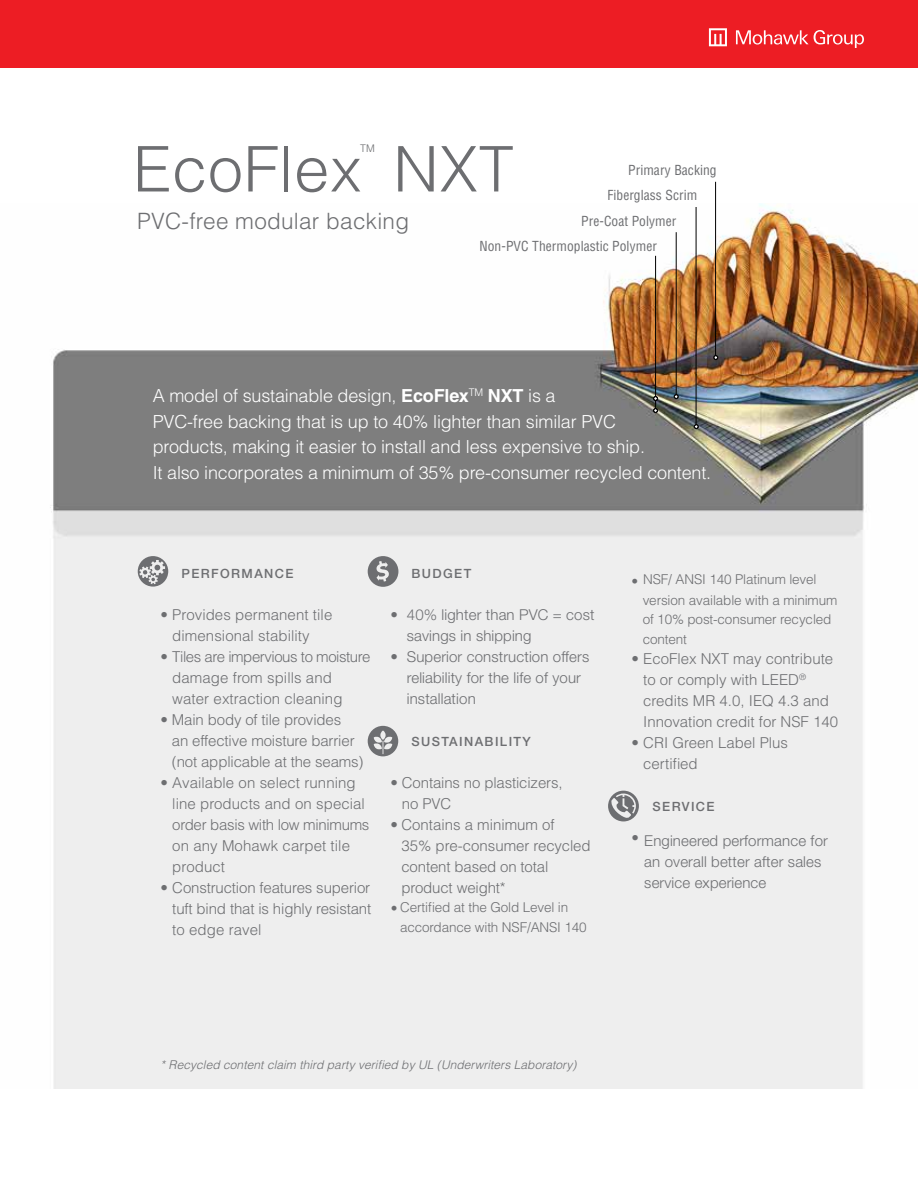
<style>
.page{position:relative;width:918px;height:1188px;background:#fff}
.page>*{position:absolute;margin:0;border:0;box-sizing:border-box;transform-origin:0 0}
.t1{font:300 63px "Helvetica LT Std";letter-spacing:.01em;color:#6d6e71}
.t2{font:300 22.5px "Helvetica LT Std";letter-spacing:.01em;color:#6d6e71}
.t3{font:300 18px/25.5px "Helvetica LT Std";letter-spacing:-.01em;color:#fff}
.t4{font:300 15px/21px "Helvetica LT Std";color:#6d6e71}
.t5{font:300 15px/21px "Helvetica Neue LT Std";letter-spacing:.01em;color:#6d6e71}
.t6{font:300 13.5px/19.5px "Helvetica LT Std";letter-spacing:-.01em;color:#6d6e71}
.t7{font:condensed 13.5px "Helvetica LT Std";letter-spacing:.005em;color:#6d6e71}
.t8{font:500 12.75px "Helvetica Neue LT Std";letter-spacing:.11em;color:#6d6e71}
.t9{font:italic 300 12px "Helvetica LT Std";letter-spacing:.005em;color:#6d6e71}
.t10{font:300 10.5px "Helvetica LT Std";color:#6d6e71}
.s1{font-weight:700}
</style>
<div class="page">
<div style="left:0;top:0;width:918px;height:68px;background:#ed1d24"></div>
<img style="left:50px;top:203px;width:868px;height:885px">
<hr style="left:655px;top:256px;width:1px;height:153px;background:#000">
<hr style="left:676px;top:232px;width:1px;height:163px;background:#000">
<hr style="left:696px;top:207px;width:1px;height:218px;background:#000">
<svg style="left:653px;top:408px;width:5px;height:5px"></svg>
<svg style="left:653px;top:396px;width:5px;height:5px"></svg>
<svg style="left:674px;top:394px;width:5px;height:5px"></svg>
<svg style="left:694px;top:424px;width:5px;height:5px"></svg>
<svg style="left:138px;top:556px;width:30px;height:31px"></svg>
<svg style="left:368px;top:726px;width:30px;height:30px"></svg>
<svg style="left:608px;top:791px;width:31px;height:30px"></svg>
<svg style="left:368px;top:556px;width:30px;height:31px"></svg>
<svg style="left:736px;top:30px;width:128px;height:18px"></svg>
<svg style="left:709px;top:28px;width:18px;height:18px"></svg>
<hr style="left:715px;top:182px;width:1px;height:176px;background:#000">
<svg style="left:713px;top:355px;width:5px;height:5px"></svg>
<h1 class="t1" style="left:133px;top:130px;width:230px">EcoFlex</h1>
<p class="t10" style="left:360px;top:142px;width:16px">TM</p>
<h1 class="t1" style="left:393px;top:130px;width:122px">NXT</h1>
<h2 class="t2" style="left:137px;top:207px;width:274px">PVC-free modular backing</h2>
<p class="t7" style="left:480px;top:238px;width:179px">Non-PVC Thermoplastic Polymer</p>
<p class="t7" style="left:628px;top:161px;width:90px">Primary Backing</p>
<p class="t7" style="left:607px;top:187px;width:91px">Fiberglass Scrim</p>
<p class="t7" style="left:581px;top:212px;width:97px">Pre-Coat Polymer</p>
<p class="t3" style="left:153px;top:383px;width:560px">A model of sustainable design, <span class="s1">EcoFlex</span><sup>TM</sup> <span class="s1">NXT</span> is a<br>PVC-free backing that is up to 40% lighter than similar PVC<br>products, making it easier to install and less expensive to ship.<br>It also incorporates a minimum of 35% pre-consumer recycled content.</p>
<p class="t8" style="left:181px;top:566px;width:114px">PERFORMANCE</p>
<p class="t4" style="left:172px;top:604px;width:162px;text-indent:-12px">• Provides permanent tile dimensional stability</p>
<p class="t4" style="left:172px;top:646px;width:200px;text-indent:-12px">• Tiles are impervious to moisture damage from spills and water extraction cleaning</p>
<p class="t4" style="left:172px;top:709px;width:193px;text-indent:-11px">• Main body of tile provides<br>an effective moisture barrier (not applicable at the seams)</p>
<p class="t4" style="left:172px;top:772px;width:199px;text-indent:-12px">• Available on select running line products and on special order basis with low minimums on any Mohawk carpet tile product</p>
<p class="t4" style="left:172px;top:877px;width:201px;text-align:justify;text-indent:-12px">• Construction features superior tuft bind that is highly resistant to edge ravel</p>
<p class="t8" style="left:412px;top:566px;width:61px">BUDGET</p>
<p class="t5" style="left:407px;top:603px;width:189px;text-indent:-16px">• 40% lighter than PVC = cost savings in shipping</p>
<p class="t5" style="left:407px;top:645px;width:184px;text-indent:-16px">• Superior construction offers reliability for the life of your installation</p>
<p class="t8" style="left:412px;top:734px;width:121px">SUSTAINABILITY</p>
<p class="t4" style="left:402px;top:772px;width:162px;text-indent:-11px">• Contains no plasticizers, no PVC</p>
<p class="t4" style="left:401px;top:814px;width:191px;text-indent:-11px">• Contains a minimum of<br>35% pre-consumer recycled content based on total product weight*</p>
<p class="t6" style="left:400px;top:898px;width:188px;text-indent:-9px">• Certified at the Gold Level in accordance with NSF/ANSI 140</p>
<p class="t6" style="left:643px;top:568px;width:196px;line-height:21.5px;text-indent:-11px">• NSF/ ANSI 140 Platinum level version available with a minimum</p>
<p class="t6" style="left:643px;top:609px;width:190px;line-height:20.1px">of 10% post-consumer recycled content</p>
<p class="t4" style="left:643px;top:648px;width:196px;text-indent:-12px">• EcoFlex NXT may contribute to or comply with LEED<sup>® </sup>credits MR 4.0, IEQ 4.3 and<br>Innovation credit for NSF 140</p>
<p class="t4" style="left:643px;top:732px;width:146px;text-indent:-12px">• CRI Green Label Plus certified</p>
<p class="t8" style="left:653px;top:799px;width:64px">SERVICE</p>
<p class="t5" style="left:644px;top:830px;width:185px;text-indent:-13px">• Engineered performance for an overall better after sales service experience</p>
<p class="t9" style="left:160px;top:1057px;width:418px">* Recycled content claim third party verified by UL (Underwriters Laboratory)</p>
</div>
